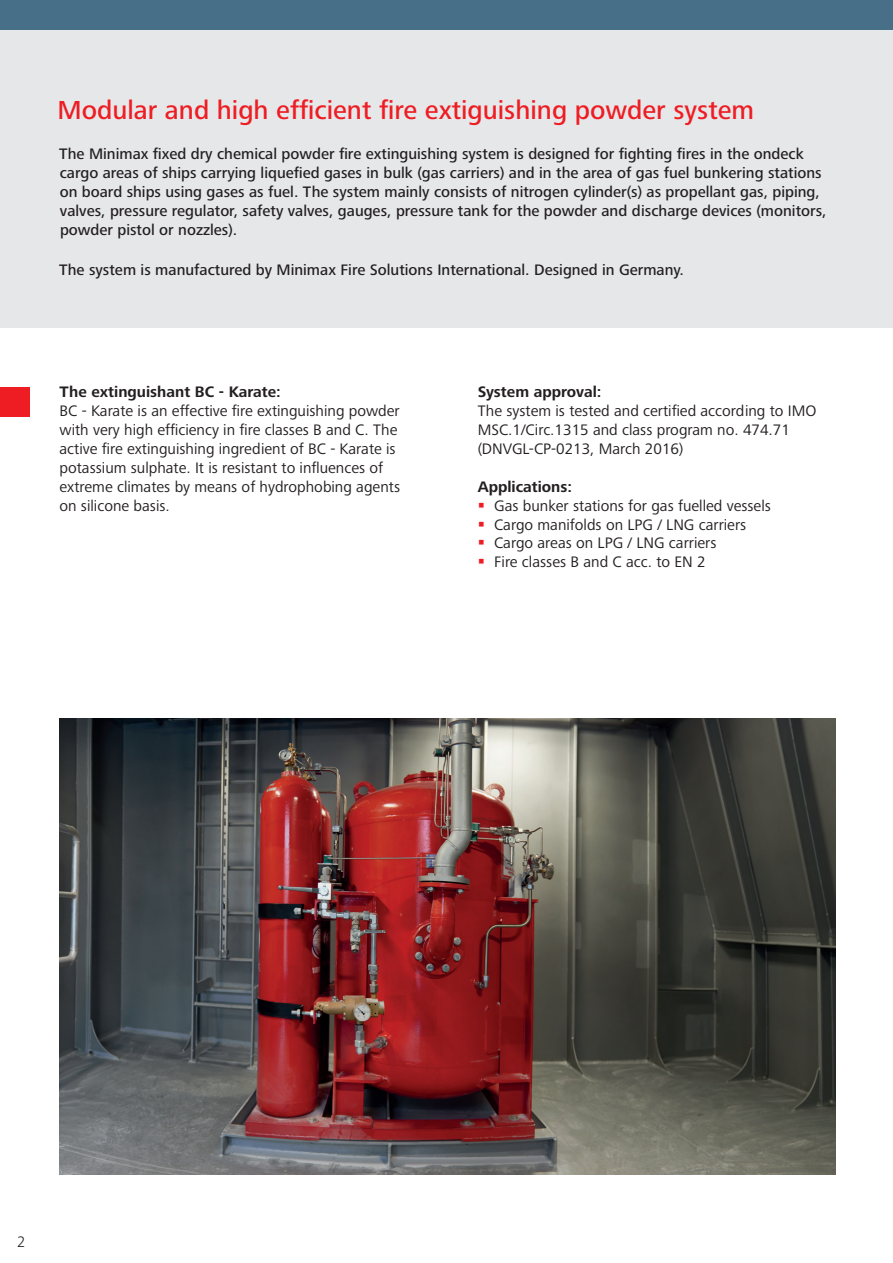
<style>
.page{position:relative;width:893px;height:1263px;background:#fff}
.page>*{position:absolute;margin:0;border:0;box-sizing:border-box;transform-origin:0 0}
.t1{font:500 27px "Frutiger Next Pro";color:#ee1d23}
.t2{font:500 15.75px/18.9px "Frutiger Next Pro";color:#231f20}
.t3{font:15.75px/18.9px "Frutiger Next Pro";color:#231f20}
.t4{font:700 15.75px "Frutiger Next Pro";color:#231f20}
.t5{font:300 15.75px "Frutiger Next Pro";color:#231f20}
</style>
<div class="page">
<div style="left:0;top:30px;width:893px;height:297px;background:#e6e7e9"></div>
<div style="left:0;top:0;width:893px;height:30px;background:#476f87"></div>
<img style="left:59px;top:719px;width:776px;height:455px">
<div style="left:0;top:387px;width:30px;height:30px;background:#ee1d23"></div>
<h1 class="t1" style="left:58px;top:95px;width:698px">Modular and high efficient fire extiguishing powder system</h1>
<p class="t2" style="left:59px;top:144px;width:769px">The Minimax fixed dry chemical powder fire extinguishing system is designed for fighting fires in the ondeck cargo areas of ships carrying liquefied gases in bulk (gas carriers) and in the area of gas fuel bunkering stations on board ships using gases as fuel. The system mainly consists of nitrogen cylinder(s) as propellant gas, piping, valves, pressure regulator, safety valves, gauges, pressure tank for the powder and discharge devices (monitors, powder pistol or nozzles).</p>
<p class="t2" style="left:59px;top:260px;width:626px">The system is manufactured by Minimax Fire Solutions International. Designed in Germany.</p>
<p class="t4" style="left:60px;top:383px;width:223px">The extinguishant BC - Karate:</p>
<p class="t3" style="left:60px;top:401px;width:342px">BC - Karate is an effective fire extinguishing powder with very high efficiency in fire classes B and C. The active fire extinguishing ingredient of BC - Karate is potassium sulphate. It is resistant to influences of extreme climates by means of hydrophobing agents on silicone basis.</p>
<p class="t4" style="left:478px;top:383px;width:125px">System approval:</p>
<p class="t3" style="left:478px;top:401px;width:340px">The system is tested and certified according to IMO<br>MSC.1/Circ.1315 and class program no. 474.71 (DNVGL-CP-0213, March 2016)</p>
<p class="t4" style="left:478px;top:477px;width:96px">Applications:</p>
<p class="t3" style="left:494px;top:496px;width:278px">Gas bunker stations for gas fuelled vessels Cargo manifolds on LPG / LNG carriers Cargo areas on LPG / LNG carriers<br>Fire classes B and C acc. to EN 2</p>
<p class="t5" style="left:17px;top:1233px;width:10px">2</p>
</div>
